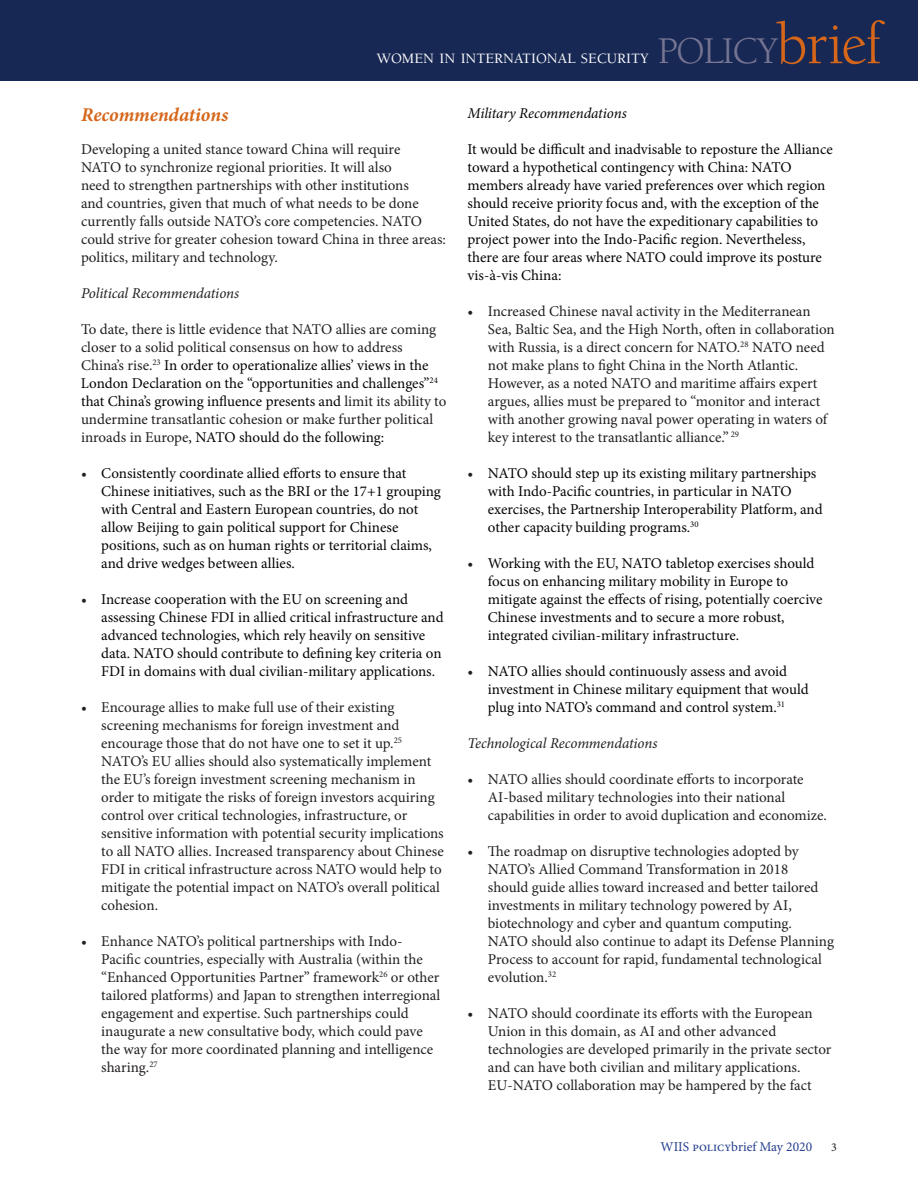
<style>
.page{position:relative;width:918px;height:1188px;background:#fff}
.page>*{position:absolute;margin:0;border:0;box-sizing:border-box;transform-origin:0 0}
.t1{font:38.85px "Berkeley";letter-spacing:-.045em;color:#767592}
.t2{font:italic 700 19.5px "Minion Pro";color:#d6661a}
.t3{font:15px/18px "Minion Pro";color:#231f20}
.t4{font:15px/18px "Minion Pro";letter-spacing:-.005em;color:#040503}
.t5{font:italic 15px "Minion Pro";letter-spacing:-.005em;color:#231f20}
.t6{font:italic 15px "Minion Pro";letter-spacing:-.005em;color:#040503}
.t7{font:500 14.7px "Berkeley";color:#fff}
.t8{font:13.5px "Minion Pro";color:#253f8e}
.t9{font:12px "Minion Pro";color:#231f20}
.s1{font-size:60.6px;color:#d6661a}
.s2{color:#040503}
.s3{color:#231f20}
</style>
<div class="page">
<div style="left:0;top:0;width:918px;height:81px;background:#182854"></div>
<p class="t7" style="left:377px;top:51px;width:273px">WOMEN IN INTERNATIONAL SECURITY</p>
<h1 class="t1" style="left:658px;top:31px;width:226px">policy<span class="s1">brief</span></h1>
<h2 class="t2" style="left:81px;top:101px;width:149px">Recommendations</h2>
<p class="t3" style="left:81px;top:140px;width:367px">Developing a united stance toward China will require<br>NATO to synchronize regional priorities. It will also<br>need to strengthen partnerships with other institutions<br>and countries, given that much of what needs to be done currently falls outside NATO’s core competencies. NATO could strive for greater cohesion toward China in three areas: politics, military and technology.</p>
<p class="t5" style="left:81px;top:283px;width:160px">Political Recommendations</p>
<p class="t3" style="left:81px;top:320px;width:367px">To date, there is little evidence that NATO allies are coming closer to a solid political consensus on how to address China’s rise.<sup>23</sup> <span class="s2">In order to operationalize allies’ views in the London Declaration on the “opportunities and challenges”</span><sup>24 </sup><span class="s2">that China’s growing influence presents and</span> limit its ability to undermine transatlantic cohesion or make further political inroads in Europe<span class="s2">, NATO should do the following:</span></p>
<p class="t4" style="left:101px;top:464px;width:341px;text-indent:-20px"><span class="s3">•</span> Consistently coordinate allied efforts to ensure that Chinese initiatives, such as the BRI or the 17+1 grouping with Central and Eastern European countries, do not allow Beijing to gain political support for Chinese positions, such as on human rights or territorial claims, and drive wedges between allies.</p>
<p class="t4" style="left:101px;top:590px;width:344px;text-indent:-20px"><span class="s3">•</span> Increase cooperation with the EU on screening and assessing Chinese FDI in allied critical infrastructure and advanced technologies, which rely heavily on sensitive data. NATO should contribute to defining key criteria on FDI in domains with dual civilian-military applications.</p>
<p class="t3" style="left:101px;top:698px;width:344px;text-indent:-20px">• Encourage allies to make full use of their existing screening mechanisms for foreign investment and encourage those that do not have one to set it up.<sup>25<br></sup>NATO’s EU allies should also systematically implement the EU’s foreign investment screening mechanism in order to mitigate the risks of foreign investors acquiring control over critical technologies, infrastructure, or sensitive information with potential security implications to all NATO allies. Increased transparency about Chinese FDI in critical infrastructure across NATO would help to mitigate the potential impact on NATO’s overall political cohesion.</p>
<p class="t3" style="left:101px;top:932px;width:341px;text-indent:-20px">• Enhance NATO’s political partnerships with Indo-Pacific countries, especially with Australia (within the “Enhanced Opportunities Partner” framework<sup>26</sup> or other tailored platforms) and Japan to strengthen interregional engagement and expertise. Such partnerships could inaugurate a new consultative body, which could pave the way for more coordinated planning and intelligence sharing.<sup>27</sup></p>
<p class="t6" style="left:468px;top:103px;width:161px">Military Recommendations</p>
<p class="t4" style="left:468px;top:140px;width:367px">It would be difficult and inadvisable to reposture the Alliance toward a hypothetical contingency with China: NATO members already have varied preferences over which region should receive priority focus and, with the exception of the United States, do not have the expeditionary capabilities to project power into the Indo-Pacific region. Nevertheless, there are four areas where NATO could improve its posture vis-à-vis China:</p>
<p class="t3" style="left:488px;top:302px;width:348px;text-indent:-20px">• Increased Chinese naval activity in the Mediterranean Sea, Baltic Sea, and the High North, often in collaboration with Russia, is a direct concern for NATO.<sup>28</sup> NATO need not make plans to fight China in the North Atlantic.<br>However, as a noted NATO and maritime affairs expert argues, allies must be prepared to “monitor and interact with another growing naval power operating in waters of key interest to the transatlantic alliance.” <sup>29</sup></p>
<p class="t4" style="left:488px;top:464px;width:336px;text-indent:-20px"><span class="s3">•</span> NATO should step up its existing military partnerships with Indo-Pacific countries, in particular in NATO exercises, the Partnership Interoperability Platform, and other capacity building programs.<sup>30</sup></p>
<p class="t4" style="left:488px;top:554px;width:336px;text-indent:-20px"><span class="s3">•</span> Working with the EU, NATO tabletop exercises should focus on enhancing military mobility in Europe to mitigate against the effects of rising, potentially coercive Chinese investments and to secure a more robust, integrated civilian-military infrastructure.</p>
<p class="t4" style="left:488px;top:662px;width:322px;text-indent:-20px"><span class="s3">•</span> NATO allies should continuously assess and avoid investment in Chinese military equipment that would plug into NATO’s command and control system.<sup>31</sup></p>
<p class="t5" style="left:468px;top:733px;width:191px">Technological Recommendations</p>
<p class="t3" style="left:488px;top:770px;width:341px;text-indent:-20px">• NATO allies should coordinate efforts to incorporate<br>AI-based military technologies into their national capabilities in order to avoid duplication and economize.</p>
<p class="t3" style="left:488px;top:842px;width:348px;text-indent:-20px">• The roadmap on disruptive technologies adopted by NATO’s Allied Command Transformation in 2018<br>should guide allies toward increased and better tailored investments in military technology powered by AI, biotechnology and cyber and quantum computing.<br>NATO should also continue to adapt its Defense Planning Process to account for rapid, fundamental technological evolution.<sup>32</sup></p>
<p class="t3" style="left:488px;top:1004px;width:345px;text-indent:-20px">• NATO should coordinate its efforts with the European Union in this domain, as AI and other advanced technologies are developed primarily in the private sector and can have both civilian and military applications.<br>EU-NATO collaboration may be hampered by the fact</p>
<p class="t8" style="left:661px;top:1138px;width:153px">WIIS policybrief May 2020</p>
<p class="t9" style="left:831px;top:1139px;width:7px">3</p>
</div>
